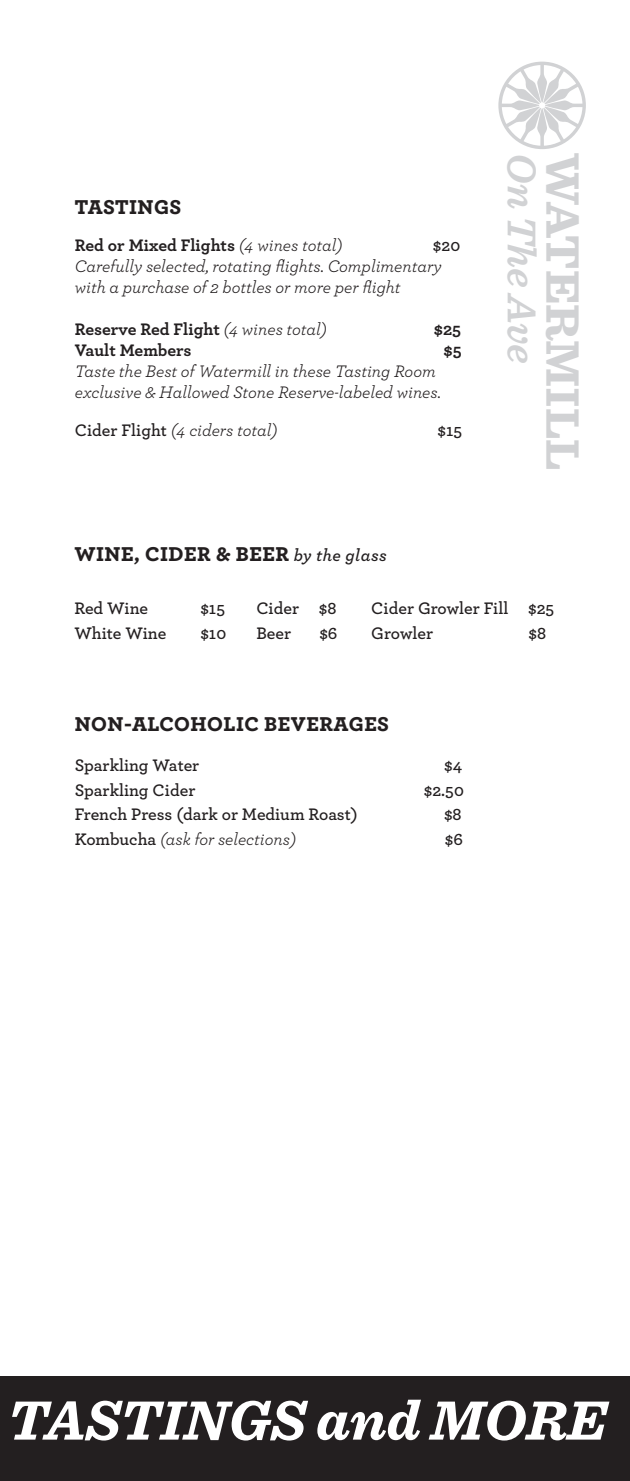
<style>
.page{position:relative;width:630px;height:1481px;background:#fff}
.page>*{position:absolute;margin:0;border:0;box-sizing:border-box;transform-origin:0 0}
.t1{font:italic 700 57.75px "Sentinel";color:#fff}
.t2{font:700 49px "Sentinel";color:#d1d2d4}
.t3{font:italic 600 42px "Sentinel";color:#d1d2d4}
.List_Category{font:900 21px "Archer";letter-spacing:.025em;color:#231f20}
.Drink_Menu_Items{font:italic 17.5px/21px "Archer";color:#231f20}
.Drink_Menu_Items-2{font:600 17.5px "Archer";color:#231f20}
.Drink_Menu_Items-3{font:700 17.5px "Archer";color:#231f20}
.s1{font-weight:400;font-style:italic}
.s2{font-weight:600;font-style:normal}
.s3{font-weight:600;font-style:italic;font-size:17.5px}
</style>
<div class="page">
<div style="left:0;top:1376px;width:630px;height:104px;background:#231f20"></div>
<svg style="left:498px;top:62px;width:88px;height:87px"></svg>
<p class="List_Category" style="left:75px;top:190px;width:108px">TASTINGS</p>
<p class="Drink_Menu_Items-3" style="left:75px;top:231px;width:269px">Red or Mixed Flights <span class="s1">(4 wines total)</span></p>
<p class="Drink_Menu_Items-2" style="left:433px;top:232px;width:29px">$20</p>
<p class="Drink_Menu_Items" style="left:75px;top:254px;width:369px">Carefully selected, rotating flights. Complimentary with a purchase of 2 bottles or more per flight</p>
<p class="Drink_Menu_Items-3" style="left:75px;top:315px;width:254px">Reserve Red Flight <span class="s1">(4 wines total)</span></p>
<p class="Drink_Menu_Items-3" style="left:434px;top:315px;width:29px">$25</p>
<p class="Drink_Menu_Items-3" style="left:75px;top:336px;width:118px">Vault Members</p>
<p class="Drink_Menu_Items-3" style="left:444px;top:336px;width:20px">$5</p>
<p class="Drink_Menu_Items" style="left:75px;top:359px;width:368px">Taste the Best of Watermill in these Tasting Room exclusive &amp; Hallowed Stone Reserve-labeled wines.</p>
<p class="Drink_Menu_Items" style="left:75px;top:419px;width:204px"><span class="s2">Cider Flight</span> (4 ciders total)</p>
<p class="Drink_Menu_Items-2" style="left:438px;top:417px;width:26px">$15</p>
<p class="List_Category" style="left:74px;top:537px;width:314px">WINE, CIDER &amp; BEER <span class="s3">by the glass</span></p>
<h3 class="t3" style="left:554px;top:153px;width:212px;rotate:90deg">On The Ave</h3>
<h2 class="t2" style="left:600px;top:153px;width:319px;rotate:90deg">WATERMILL</h2>
<p class="Drink_Menu_Items-2" style="left:74px;top:595px;width:75px">Red Wine</p>
<p class="Drink_Menu_Items-2" style="left:200px;top:595px;width:26px">$15</p>
<p class="Drink_Menu_Items-2" style="left:74px;top:620px;width:93px">White Wine</p>
<p class="Drink_Menu_Items-2" style="left:200px;top:620px;width:27px">$10</p>
<p class="Drink_Menu_Items-2" style="left:256px;top:595px;width:82px">Cider $8</p>
<p class="Drink_Menu_Items-2" style="left:256px;top:620px;width:36px">Beer</p>
<p class="Drink_Menu_Items-2" style="left:319px;top:620px;width:20px">$6</p>
<p class="Drink_Menu_Items-2" style="left:371px;top:595px;width:184px">Cider Growler Fill $25</p>
<p class="Drink_Menu_Items-2" style="left:371px;top:620px;width:63px">Growler</p>
<p class="Drink_Menu_Items-2" style="left:529px;top:620px;width:19px">$8</p>
<p class="List_Category" style="left:75px;top:707px;width:316px">NON-ALCOHOLIC BEVERAGES</p>
<p class="Drink_Menu_Items-2" style="left:75px;top:752px;width:126px">Sparkling Water</p>
<p class="Drink_Menu_Items-2" style="left:444px;top:752px;width:19px">$4</p>
<p class="Drink_Menu_Items-2" style="left:75px;top:777px;width:122px">Sparkling Cider</p>
<p class="Drink_Menu_Items-2" style="left:424px;top:777px;width:42px">$2.50</p>
<p class="Drink_Menu_Items-2" style="left:75px;top:801px;width:285px">French Press (dark or Medium Roast)</p>
<p class="Drink_Menu_Items-2" style="left:444px;top:801px;width:19px">$8</p>
<p class="Drink_Menu_Items" style="left:75px;top:827px;width:223px"><span class="s2">Kombucha</span> (ask for selections)</p>
<p class="Drink_Menu_Items-2" style="left:445px;top:826px;width:20px">$6</p>
<p class="t1" style="left:8px;top:1374px;width:600px">TASTINGS and MORE</p>
</div>
